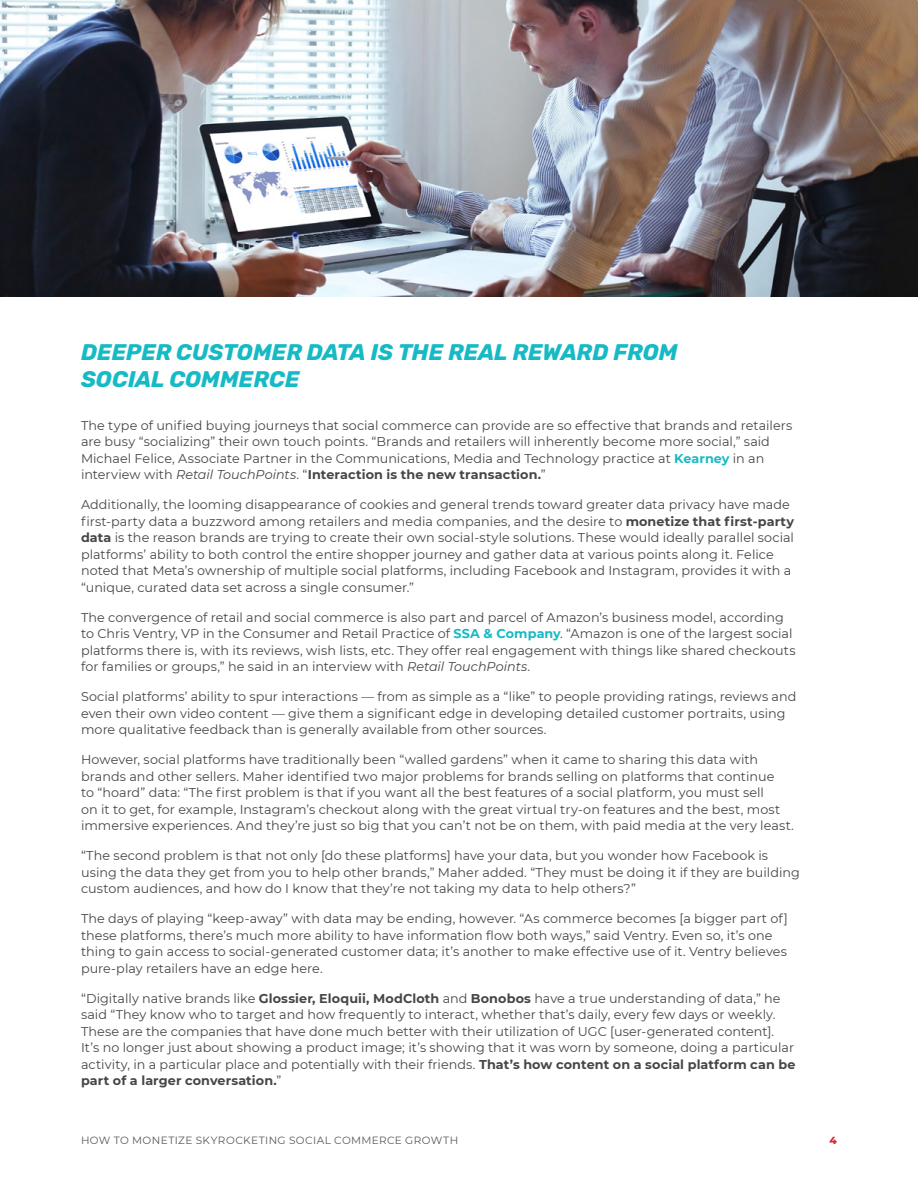
<style>
.page{position:relative;width:918px;height:1188px;background:#fff}
.page>*{position:absolute;margin:0;border:0;box-sizing:border-box;transform-origin:0 0}
.t1{font:italic 700 22.5px/27px "Rubik";color:#16bac5}
.t2{font:12.75px/16.5px "Montserrat";letter-spacing:.005em;color:#454647}
.t3{font:10.5px "Montserrat";letter-spacing:.04em;color:#58595b}
.t4{font:800 10.5px "Montserrat";color:#d52a2f}
.s1{font-weight:700;color:#16bac5}
.s2{font-style:italic}
.s3{font-weight:700}
</style>
<div class="page">
<img style="left:0;top:0;width:918px;height:296px">
<h1 class="t1" style="left:81px;top:339px;width:598px">DEEPER CUSTOMER DATA IS THE REAL REWARD FROM<br>SOCIAL COMMERCE</h1>
<p class="t2" style="left:81px;top:417px;width:713px">The type of unified buying journeys that social commerce can provide are so effective that brands and retailers are busy “socializing” their own touch points. “Brands and retailers will inherently become more social,” said Michael Felice, Associate Partner in the Communications, Media and Technology practice at <span class="s1">Kearney</span> in an interview with <span class="s2">Retail TouchPoints</span>. “<span class="s3">Interaction is the new transaction.</span>”</p>
<p class="t2" style="left:81px;top:496px;width:715px">Additionally, the looming disappearance of cookies and general trends toward greater data privacy have made first-party data a buzzword among retailers and media companies, and the desire to <span class="s3">monetize that first-party data</span> is the reason brands are trying to create their own social-style solutions. These would ideally parallel social platforms’ ability to both control the entire shopper journey and gather data at various points along it. Felice noted that Meta’s ownership of multiple social platforms, including Facebook and Instagram, provides it with a “unique, curated data set across a single consumer.”</p>
<p class="t2" style="left:81px;top:609px;width:716px">The convergence of retail and social commerce is also part and parcel of Amazon’s business model, according to Chris Ventry, VP in the Consumer and Retail Practice of <span class="s1">SSA &amp; Company</span>. “Amazon is one of the largest social platforms there is, with its reviews, wish lists, etc. They offer real engagement with things like shared checkouts for families or groups,” he said in an interview with <span class="s2">Retail TouchPoints</span>.</p>
<p class="t2" style="left:81px;top:688px;width:717px">Social platforms’ ability to spur interactions — from as simple as a “like” to people providing ratings, reviews and even their own video content — give them a significant edge in developing detailed customer portraits, using more qualitative feedback than is generally available from other sources.</p>
<p class="t2" style="left:81px;top:751px;width:714px">However, social platforms have traditionally been “walled gardens” when it came to sharing this data with brands and other sellers. Maher identified two major problems for brands selling on platforms that continue<br>to “hoard” data: “The first problem is that if you want all the best features of a social platform, you must sell<br>on it to get, for example, Instagram’s checkout along with the great virtual try-on features and the best, most immersive experiences. And they’re just so big that you can’t not be on them, with paid media at the very least.</p>
<p class="t2" style="left:81px;top:847px;width:720px">“The second problem is that not only [do these platforms] have your data, but you wonder how Facebook is using the data they get from you to help other brands,” Maher added. “They must be doing it if they are building custom audiences, and how do I know that they’re not taking my data to help others?”</p>
<p class="t2" style="left:81px;top:910px;width:708px">The days of playing “keep-away” with data may be ending, however. “As commerce becomes [a bigger part of] these platforms, there’s much more ability to have information flow both ways,” said Ventry. Even so, it’s one thing to gain access to social-generated customer data; it’s another to make effective use of it. Ventry believes pure-play retailers have an edge here.</p>
<p class="t2" style="left:81px;top:990px;width:716px">“Digitally native brands like <span class="s3">Glossier, Eloquii, ModCloth</span> and <span class="s3">Bonobos</span> have a true understanding of data,” he said “They know who to target and how frequently to interact, whether that’s daily, every few days or weekly.<br>These are the companies that have done much better with their utilization of UGC [user-generated content].<br>It’s no longer just about showing a product image; it’s showing that it was worn by someone, doing a particular activity, in a particular place and potentially with their friends. <span class="s3">That’s how content on a social platform can be part of a larger conversation.</span>”</p>
<p class="t3" style="left:81px;top:1133px;width:379px">HOW TO MONETIZE SKYROCKETING SOCIAL COMMERCE GROWTH</p>
<p class="t4" style="left:830px;top:1133px;width:9px">4</p>
</div>
